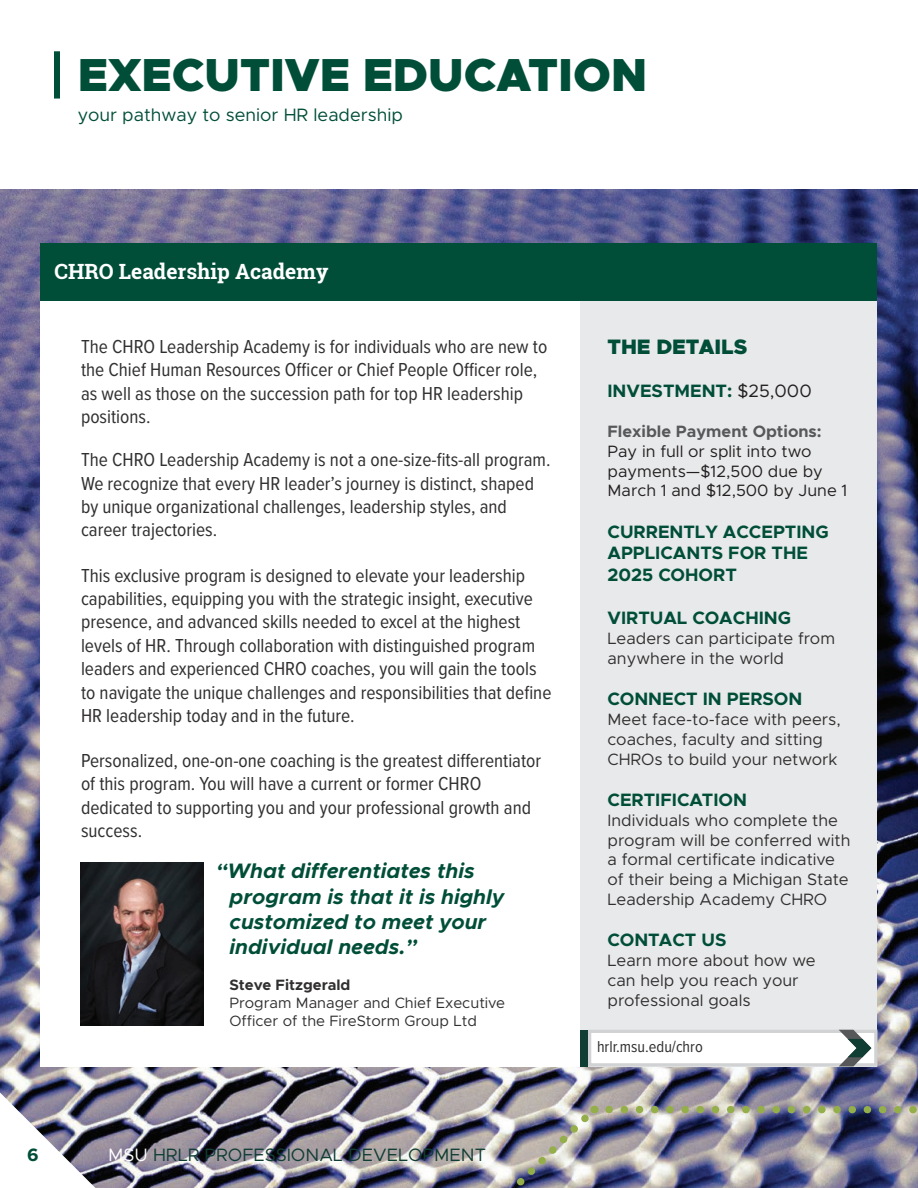
<style>
.page{position:relative;width:918px;height:1188px;background:#fff}
.page>*{position:absolute;margin:0;border:0;box-sizing:border-box;transform-origin:0 0}
.t1{font:900 46.5px "Metropolis";color:#004e38}
.t2{font:italic 700 21px/25.2px "Metropolis";color:#004e38}
.t3{font:700 21px "Roboto Slab";color:#fff}
.t4{font:900 21px "Metropolis";color:#004e38}
.t5{font:19.5px/23.4px "Proxima Nova Cond";color:#312f30}
.t6{font:700 18px/21.6px "Metropolis";color:#004e38}
.t7{font:18px "Metropolis";color:#004e38}
.t8{font:18px "Metropolis";color:#103d34}
.t9{font:16.5px/19.8px "Metropolis";color:#312f30}
.t10{font:16.5px/19.8px "Metropolis";color:#231f20}
.t11{font:700 16.5px "Metropolis";color:#57585a}
.t12{font:16.35px "Proxima Nova Cond";color:#312f30}
.t13{font:15px/18px "Metropolis";color:#312f30}
.t14{font:700 15px "Metropolis";color:#312f30}
.s1{color:#fff}
.s2{font-weight:400;color:#231f20}
</style>
<div class="page">
<img style="left:0;top:189px;width:918px;height:999px">
<div style="left:54px;top:51px;width:6px;height:48px;background:#004e38"></div>
<svg style="left:0;top:1093px;width:95px;height:95px"></svg>
<img style="left:424px;top:1104px;width:175px;height:84px">
<svg style="left:609px;top:1106px;width:309px;height:8px;background:#9ba286"></svg>
<div style="left:40px;top:301px;width:838px;height:765px;background:#fff"></div>
<div style="left:40px;top:243px;width:838px;height:57px;background:#004e38"></div>
<div style="left:580px;top:301px;width:298px;height:765px;background:#e8e9ea"></div>
<img style="left:81px;top:863px;width:122px;height:163px">
<div style="left:588px;top:1030px;width:289px;height:37px;background:#fff;border:3px solid #d1d2d4"></div>
<div style="left:580px;top:1030px;width:8px;height:36px;background:#103d34"></div>
<svg style="left:839px;top:1030px;width:32px;height:36px"></svg>
<h1 class="t1" style="left:78px;top:45px;width:571px">EXECUTIVE EDUCATION</h1>
<p class="t7" style="left:78px;top:104px;width:327px">your pathway to senior HR leadership</p>
<p class="t3" style="left:54px;top:257px;width:276px">CHRO Leadership Academy</p>
<p class="t5" style="left:81px;top:334px;width:468px">The CHRO Leadership Academy is for individuals who are new to the Chief Human Resources Officer or Chief People Officer role, as well as those on the succession path for top HR leadership positions.</p>
<p class="t5" style="left:81px;top:447px;width:471px">The CHRO Leadership Academy is not a one-size-fits-all program.<br>We recognize that every HR leader’s journey is distinct, shaped by unique organizational challenges, leadership styles, and career trajectories.</p>
<p class="t5" style="left:81px;top:563px;width:472px">This exclusive program is designed to elevate your leadership capabilities, equipping you with the strategic insight, executive presence, and advanced skills needed to excel at the highest levels of HR. Through collaboration with distinguished program leaders and experienced CHRO coaches, you will gain the tools to navigate the unique challenges and responsibilities that define HR leadership today and in the future.</p>
<p class="t5" style="left:81px;top:748px;width:462px">Personalized, one-on-one coaching is the greatest differentiator of this program. You will have a current or former CHRO dedicated to supporting you and your professional growth and success.</p>
<p class="t2" style="left:230px;top:859px;width:276px;text-indent:-14px">“What differentiates this program is that it is highly customized to meet your individual needs.”</p>
<p class="t14" style="left:230px;top:975px;width:123px">Steve Fitzgerald</p>
<p class="t13" style="left:230px;top:994px;width:277px">Program Manager and Chief Executive<br>Officer of the FireStorm Group Ltd</p>
<p class="t6" style="left:27px;top:1144px;width:13px">6</p>
<p class="t8" style="left:108px;top:1144px;width:380px"><span class="s1">MSU</span> HRLR PROFESSIONAL DEVELOPMENT</p>
<p class="t4" style="left:608px;top:333px;width:141px">THE DETAILS</p>
<p class="t6" style="left:608px;top:380px;width:206px">INVESTMENT: <span class="s2">$25,000</span></p>
<p class="t11" style="left:608px;top:421px;width:216px">Flexible Payment Options:</p>
<p class="t10" style="left:608px;top:441px;width:241px">Pay in full or split into two payments—$12,500 due by<br>March 1 and $12,500 by June 1</p>
<p class="t6" style="left:608px;top:521px;width:223px">CURRENTLY ACCEPTING<br>APPLICANTS FOR THE<br>2025 COHORT</p>
<p class="t6" style="left:608px;top:607px;width:185px">VIRTUAL COACHING</p>
<p class="t9" style="left:608px;top:628px;width:229px">Leaders can participate from anywhere in the world</p>
<p class="t6" style="left:608px;top:688px;width:197px">CONNECT IN PERSON</p>
<p class="t9" style="left:608px;top:709px;width:235px">Meet face-to-face with peers, coaches, faculty and sitting<br>CHROs to build your network</p>
<p class="t6" style="left:608px;top:789px;width:141px">CERTIFICATION</p>
<p class="t9" style="left:608px;top:810px;width:244px">Individuals who complete the program will be conferred with a formal certificate indicative of their being a Michigan State<br>Leadership Academy CHRO</p>
<p class="t6" style="left:608px;top:929px;width:120px">CONTACT US</p>
<p class="t9" style="left:608px;top:951px;width:210px">Learn more about how we can help you reach your professional goals</p>
<p class="t12" style="left:597px;top:1035px;width:107px">hrlr.msu.edu/chro</p>
</div>
